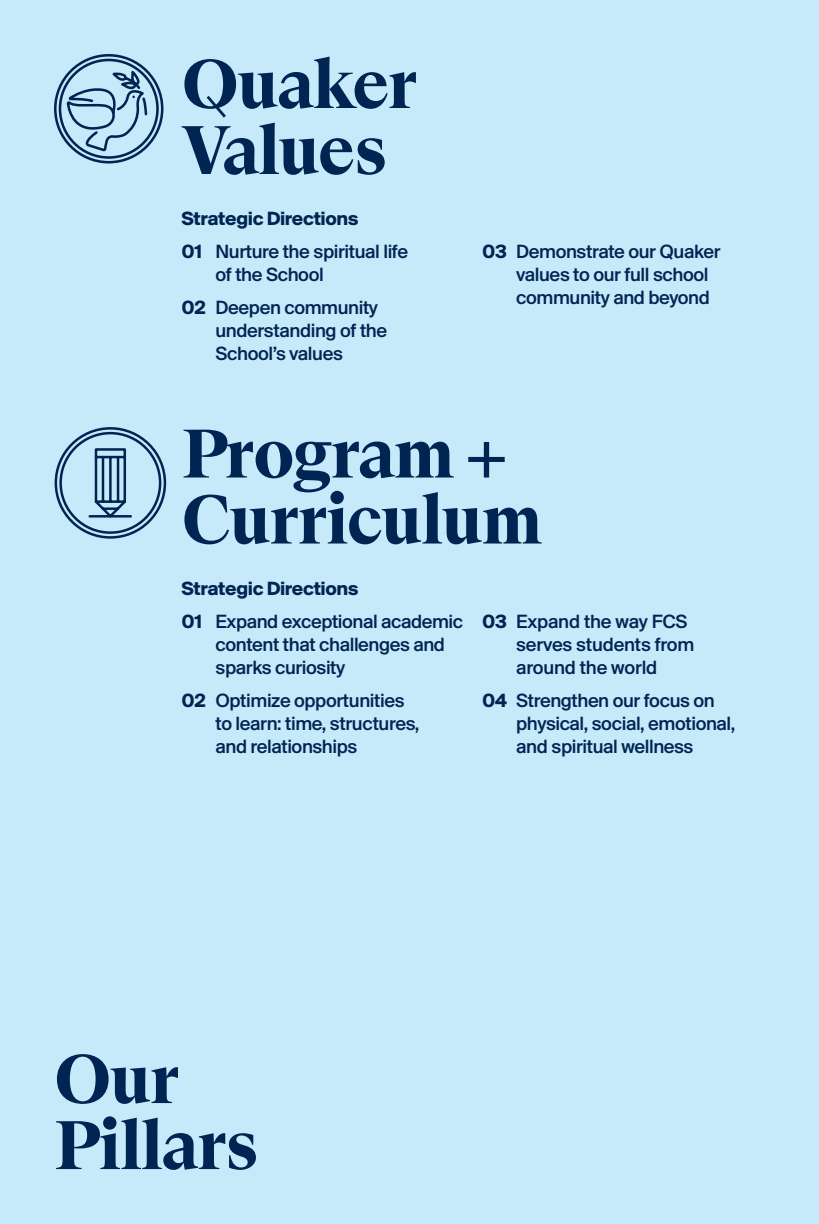
<style>
.page{position:relative;width:819px;height:1224px;background:#c6eafa}
.page>*{position:absolute;margin:0;border:0;box-sizing:border-box;transform-origin:0 0}
.head_1_serif{font:700 72px/66px "Suisse BP Serif";letter-spacing:-.02em;color:#002553}
.copy_small{font:500 20px/23px "Suisse BP Intl";letter-spacing:-.02em;color:#002553}
.superhead_1{font:700 20px "Suisse BP Intl";letter-spacing:-.02em;color:#002553}
.s1{font-weight:700}
</style>
<div class="page">
<svg style="left:54px;top:427px;width:113px;height:112px"></svg>
<svg style="left:54px;top:54px;width:110px;height:110px"></svg>
<p class="head_1_serif" style="left:182px;top:51px;width:237px">Quaker</p>
<p class="head_1_serif" style="left:182px;top:117px;width:208px">Values</p>
<p class="superhead_1" style="left:182px;top:207px;width:179px">Strategic Directions</p>
<p class="copy_small" style="left:216px;top:240px;width:194px;text-indent:-34px"><span class="s1">01</span> Nurture the spiritual life of the School</p>
<p class="copy_small" style="left:216px;top:296px;width:173px;text-indent:-34px"><span class="s1">02</span> Deepen community understanding of the<br>School’s values</p>
<p class="copy_small" style="left:516px;top:240px;width:206px;text-indent:-34px"><span class="s1">03</span> Demonstrate our Quaker values to our full school community and beyond</p>
<p class="head_1_serif" style="left:182px;top:420px;width:327px">Program +</p>
<p class="head_1_serif" style="left:182px;top:486px;width:362px">Curriculum</p>
<p class="superhead_1" style="left:182px;top:576px;width:179px">Strategic Directions</p>
<p class="copy_small" style="left:216px;top:609px;width:249px;text-indent:-34px"><span class="s1">01</span> Expand exceptional academic content that challenges and sparks curiosity</p>
<p class="copy_small" style="left:216px;top:688px;width:205px;text-indent:-34px"><span class="s1">02</span> Optimize opportunities to learn: time, structures, and relationships</p>
<p class="copy_small" style="left:516px;top:609px;width:180px;text-indent:-34px"><span class="s1">03</span> Expand the way FCS serves students from around the world</p>
<p class="copy_small" style="left:516px;top:688px;width:221px;text-indent:-34px"><span class="s1">04</span> Strengthen our focus on physical, social, emotional, and spiritual wellness</p>
<p class="head_1_serif" style="left:54px;top:1046px;width:206px">Our<br>Pillars</p>
</div>
